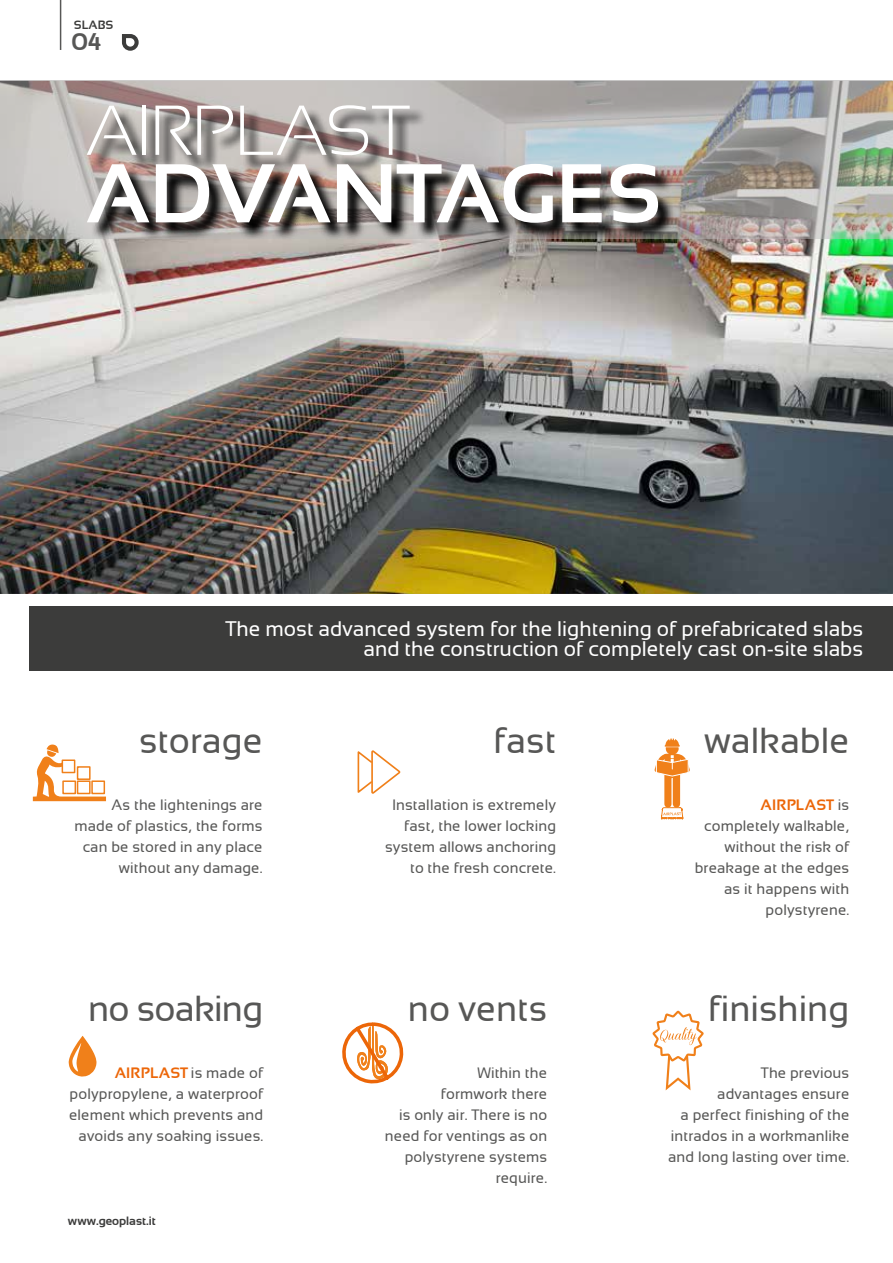
<style>
.page{position:relative;width:893px;height:1263px;background:#fff}
.page>*{position:absolute;margin:0;border:0;box-sizing:border-box;transform-origin:0 0}
.t1{font:700 83.1px "Sansation";letter-spacing:-.01em;color:#fff}
.t2{font:300 70.5px "Sansation";letter-spacing:-.01em;color:#fff}
.t3{font:36px "Sansation";color:#575756}
.t4{font:36px "Sansation";letter-spacing:-.02em;color:#575756}
.t5{font:700 24px "Sansation";color:#575756}
.t6{font:21px/19.5px "Sansation";color:#fff;text-align:right}
.t7{font:15px/21px "Sansation";letter-spacing:.01em;color:#575756;text-align:right}
.t8{font:700 12px "Sansation";color:#3c3c3b}
.s1{font-weight:700;color:#ec6608}
</style>
<div class="page">
<hr style="left:892px;top:980px;width:1px;height:283px;background:#3c3c3b">
<div style="left:29px;top:606px;width:864px;height:65px;background:#3c3c3b"></div>
<img style="left:0;top:239px;width:893px;height:355px">
<img style="left:0;top:81px;width:893px;height:158px">
<svg style="left:90px;top:107px;width:587px;height:134px;background:#908b89"></svg>
<svg style="left:357px;top:750px;width:43px;height:44px"></svg>
<svg style="left:342px;top:1022px;width:62px;height:62px"></svg>
<svg style="left:33px;top:744px;width:73px;height:57px"></svg>
<svg style="left:654px;top:738px;width:36px;height:81px"></svg>
<svg style="left:69px;top:1036px;width:28px;height:41px"></svg>
<svg style="left:653px;top:1011px;width:51px;height:79px"></svg>
<hr style="left:60px;top:0;width:1px;height:50px;background:#575756">
<svg style="left:122px;top:34px;width:17px;height:17px"></svg>
<p class="t8" style="left:74px;top:18px;width:41px">SLABS</p>
<h3 class="t5" style="left:72px;top:28px;width:31px">04</h3>
<h2 class="t2" style="left:86px;top:92px;width:325px">AIRPLAST</h2>
<h1 class="t1" style="left:86px;top:146px;width:576px">ADVANTAGES</h1>
<h3 class="t6" style="left:225px;top:619px;width:639px">The most advanced system for the lightening of prefabricated slabs and the construction of completely cast on-site slabs</h3>
<h3 class="t3" style="left:139px;top:720px;width:125px">storage</h3>
<p class="t7" style="left:74px;top:794px;width:190px">As the lightenings are made of plastics, the forms can be stored in any place without any damage.</p>
<h3 class="t4" style="left:88px;top:989px;width:177px">no soaking</h3>
<p class="t7" style="left:69px;top:1063px;width:196px"><span class="s1">AIRPLAST</span> is made of polypropylene, a waterproof element which prevents and avoids any soaking issues.</p>
<p class="t8" style="left:68px;top:1213px;width:89px">www.geoplast.it</p>
<h3 class="t3" style="left:494px;top:720px;width:64px">fast</h3>
<h3 class="t3" style="left:704px;top:721px;width:147px">walkable</h3>
<p class="t7" style="left:385px;top:794px;width:173px">Installation is extremely fast, the lower locking system allows anchoring to the fresh concrete.</p>
<p class="t7" style="left:695px;top:795px;width:156px"><span class="s1">AIRPLAST</span> is completely walkable, without the risk of breakage at the edges as it happens with polystyrene.</p>
<h3 class="t3" style="left:408px;top:989px;width:141px">no vents</h3>
<p class="t7" style="left:385px;top:1063px;width:164px">Within the<br>formwork there<br>is only air. There is no need for ventings as on polystyrene systems require.</p>
<h3 class="t3" style="left:708px;top:989px;width:143px">finishing</h3>
<p class="t7" style="left:668px;top:1063px;width:183px">The previous<br>advantages ensure<br>a perfect finishing of the intrados in a workmanlike and long lasting over time.</p>
</div>
